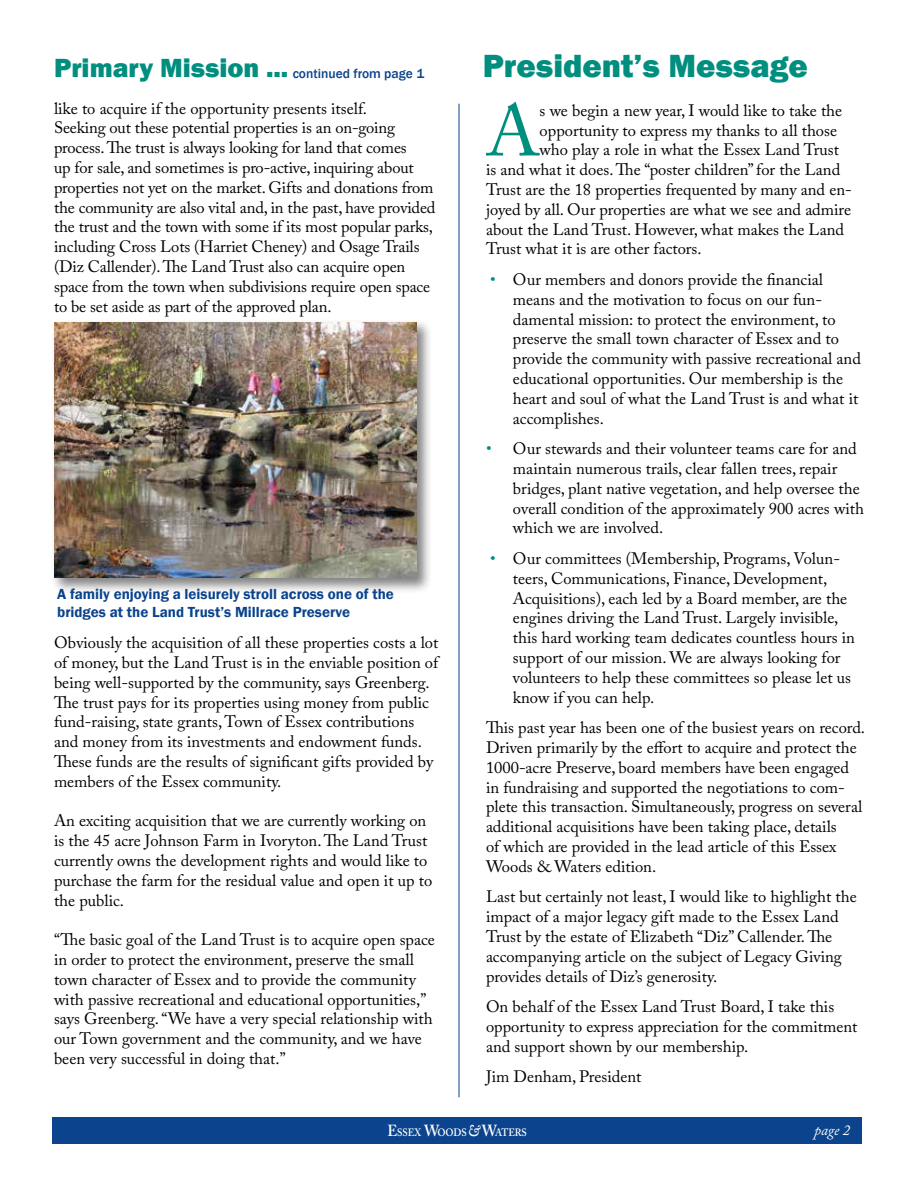
<style>
.page{position:relative;width:918px;height:1188px;background:#fff}
.page>*{position:absolute;margin:0;border:0;box-sizing:border-box;transform-origin:0 0}
.t1{font:72.15px "Adobe Caslon Pro";color:#008e7f}
.t2{font:800 33px "Franklin Gothic";color:#008e7f}
.t3{font:16.5px/19.8px "Adobe Caslon Pro";color:#000}
.t4{font:600 15px/18px "Franklin Gothic";color:#0b438c}
.t5{font:italic 15px "Adobe Caslon Pro";color:#fff}
.t6{font:500 13.5px "Franklin Gothic";color:#0b438c}
.t7{font:600 10.65px "Adobe Caslon Pro";letter-spacing:-.015em;color:#fff;scale:.9 1}
.s1{font-weight:800;font-size:27px;color:#008e7f}
.s2{color:#008e7f}
.s3{font-size:15.9px}
.s4{font-style:italic;font-size:15.9px}
</style>
<div class="page">
<div style="left:52px;top:1117px;width:810px;height:27px;background:#0b438c"></div>
<hr style="left:459px;top:104px;width:1px;height:993px;background:#0b438c">
<div style="left:51px;top:318px;width:382px;height:276px;background:#000;opacity:.5"></div>
<img style="left:54px;top:322px;width:363px;height:256px">
<p class="t6" style="left:54px;top:65px;width:372px"><span class="s1">Primary Mission ...</span> continued from page 1</p>
<p class="t3" style="left:54px;top:98px;width:383px">like to acquire if the opportunity presents itself.<br>Seeking out these potential properties is an on-going process. The trust is always looking for land that comes<br>up for sale, and sometimes is pro-active, inquiring about properties not yet on the market. Gifts and donations from the community are also vital and, in the past, have provided the trust and the town with some if its most popular parks, including Cross Lots (Harriet Cheney) and Osage Trails (Diz Callender). The Land Trust also can acquire open space from the town when subdivisions require open space to be set aside as part of the approved plan.</p>
<p class="t4" style="left:57px;top:585px;width:338px">A family enjoying a leisurely stroll across one of the bridges at the Land Trust’s Millrace Preserve</p>
<p class="t3" style="left:54px;top:633px;width:386px">Obviously the acquisition of all these properties costs a lot of money, but the Land Trust is in the enviable position of being well-supported by the community, says Greenberg.<br>The trust pays for its properties using money from public fund-raising, state grants, Town of Essex contributions and money from its investments and endowment funds.<br>These funds are the results of significant gifts provided by members of the Essex community.</p>
<p class="t3" style="left:54px;top:811px;width:380px">An exciting acquisition that we are currently working on is the 45 acre Johnson Farm in Ivoryton. The Land Trust currently owns the development rights and would like to purchase the farm for the residual value and open it up to the public.</p>
<p class="t3" style="left:54px;top:930px;width:382px">“The basic goal of the Land Trust is to acquire open space in order to protect the environment, preserve the small town character of Essex and to provide the community with passive recreational and educational opportunities,” says Greenberg. “We have a very special relationship with our Town government and the community, and we have been very successful in doing that.”</p>
<h2 class="t2" style="left:483px;top:45px;width:327px">President’s Message</h2>
<h1 class="t1" style="left:486px;top:88px;width:55px">A</h1>
<p class="t3" style="left:540px;top:100px;width:304px">s we begin a new year, I would like to take the</p>
<p class="t3" style="left:540px;top:120px;width:299px">opportunity to express my thanks to all those</p>
<p class="t3" style="left:540px;top:140px;width:301px">who play a role in what the Essex Land Trust</p>
<p class="t3" style="left:486px;top:160px;width:356px">is and what it does. The “poster children” for the Land</p>
<p class="t3" style="left:486px;top:179px;width:367px">Trust are the 18 properties frequented by many and en-</p>
<p class="t3" style="left:486px;top:199px;width:367px">joyed by all. Our properties are what we see and admire</p>
<p class="t3" style="left:486px;top:219px;width:360px">about the Land Trust. However, what makes the Land</p>
<p class="t3" style="left:486px;top:239px;width:217px">Trust what it is are other factors.</p>
<p class="t3" style="left:513px;top:269px;width:350px;text-indent:-23px"><span class="s2">•</span> Our members and donors provide the financial means and the motivation to focus on our fun&shy;damental mission: to protect the environment, to preserve the small town character of Essex and to provide the community with passive recreational and educational opportunities. Our membership is the heart and soul of what the Land Trust is and what it accomplishes.</p>
<p class="t3" style="left:513px;top:439px;width:352px;text-indent:-27px"><span class="s2">•</span> Our stewards and their volunteer teams care for and maintain numerous trails, clear fallen trees, repair bridges, plant native vegetation, and help oversee the overall condition of the approximately 900 acres with which we are involved.</p>
<p class="t3" style="left:513px;top:548px;width:344px;text-indent:-23px"><span class="s2">•</span> Our committees (Membership, Programs, Volun&shy;teers, Communications, Finance, Development, Acquisitions), each led by a Board member, are the engines driving the Land Trust. Largely invisible, this hard working team dedicates countless hours in support of our mission. We are always looking for volunteers to help these committees so please let us know if you can help.</p>
<p class="t3" style="left:486px;top:718px;width:381px">This past year has been one of the busiest years on record.<br>Driven primarily by the effort to acquire and protect the 1000-acre Preserve, board members have been engaged in fundraising and supported the negotiations to com&shy;plete this transaction. Simultaneously, progress on several additional acquisitions have been taking place, details<br>of which are provided in the lead article of this Essex Woods &amp; Waters edition.</p>
<p class="t3" style="left:486px;top:887px;width:372px">Last but certainly not least, I would like to highlight the impact of a major legacy gift made to the Essex Land Trust by the estate of Elizabeth “Diz” Callender. The accompanying article on the subject of Legacy Giving provides details of Diz’s generosity.</p>
<p class="t3" style="left:486px;top:997px;width:373px">On behalf of the Essex Land Trust Board, I take this opportunity to express appreciation for the commitment and support shown by our membership.</p>
<p class="t3" style="left:486px;top:1067px;width:157px">Jim Denham, President</p>
<p class="t7" style="left:387px;top:1126px;width:156px"><span class="s3">E</span>SSEX <span class="s3">W</span>OODS<span class="s4">&amp;</span> <span class="s3">W</span>ATERS</p>
<p class="t5" style="left:814px;top:1121px;width:38px">page 2</p>
</div>
